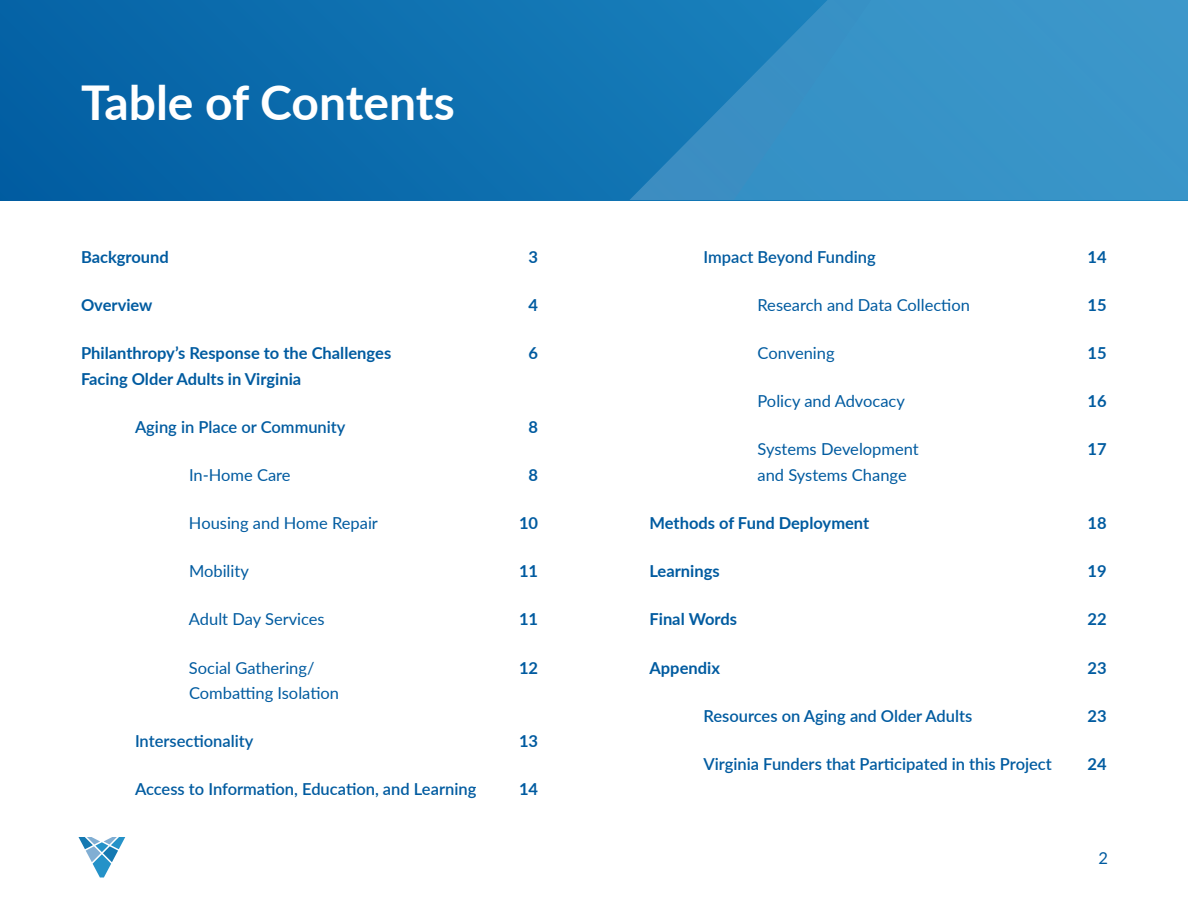
<style>
.page{position:relative;width:1188px;height:918px;background:#fff}
.page>*{position:absolute;margin:0;border:0;box-sizing:border-box;transform-origin:0 0}
.t1{font:700 48px "Lato";color:#fff}
.t2{font:16.5px/25.5px "Lato";color:#005ba0}
.t3{font:600 16.5px "Lato";color:#005ba0}
.t4{font:700 16.5px/25.5px "Lato";color:#005ba0}
</style>
<div class="page">
<div style="left:0;top:0;width:1188px;height:201px;background:#0968aa"></div>
<div style="left:449px;top:0;width:152px;height:187px;background:#1173b2"></div>
<svg style="left:601px;top:0;width:587px;height:200px;background:#318dc3"></svg>
<svg style="left:79px;top:837px;width:46px;height:40px"></svg>
<p class="t1" style="left:81px;top:67px;width:375px">Table of Contents</p>
<p class="t4" style="left:81px;top:243px;width:89px">Background</p>
<p class="t4" style="left:81px;top:291px;width:73px">Overview</p>
<p class="t4" style="left:81px;top:340px;width:312px">Philanthropy’s Response to the Challenges<br>Facing Older Adults in Virginia</p>
<p class="t3" style="left:135px;top:415px;width:212px">Aging in Place or Community</p>
<p class="t2" style="left:189px;top:461px;width:103px">In-Home Care</p>
<p class="t2" style="left:189px;top:510px;width:191px">Housing and Home Repair</p>
<p class="t2" style="left:189px;top:558px;width:61px">Mobility</p>
<p class="t2" style="left:189px;top:606px;width:137px">Adult Day Services</p>
<p class="t2" style="left:189px;top:654px;width:152px">Social Gathering/<br>Combatting Isolation</p>
<p class="t3" style="left:135px;top:729px;width:120px">Intersectionality</p>
<p class="t3" style="left:135px;top:777px;width:343px">Access to Information, Education, and Learning</p>
<p class="t4" style="left:529px;top:243px;width:11px">3</p>
<p class="t4" style="left:529px;top:291px;width:11px">4</p>
<p class="t4" style="left:529px;top:340px;width:11px">6</p>
<p class="t4" style="left:529px;top:413px;width:11px">8</p>
<p class="t4" style="left:529px;top:461px;width:11px">8</p>
<p class="t4" style="left:519px;top:510px;width:21px">10</p>
<p class="t4" style="left:519px;top:558px;width:21px">11</p>
<p class="t4" style="left:519px;top:606px;width:21px">11</p>
<p class="t4" style="left:519px;top:654px;width:21px">12</p>
<p class="t4" style="left:519px;top:728px;width:21px">13</p>
<p class="t4" style="left:519px;top:776px;width:21px">14</p>
<p class="t3" style="left:703px;top:245px;width:174px">Impact Beyond Funding</p>
<p class="t2" style="left:757px;top:291px;width:214px">Research and Data Collection</p>
<p class="t2" style="left:758px;top:340px;width:79px">Convening</p>
<p class="t2" style="left:758px;top:388px;width:149px">Policy and Advocacy</p>
<p class="t2" style="left:757px;top:436px;width:163px">Systems Development and Systems Change</p>
<p class="t4" style="left:650px;top:510px;width:221px">Methods of Fund Deployment</p>
<p class="t4" style="left:650px;top:558px;width:72px">Learnings</p>
<p class="t4" style="left:650px;top:606px;width:89px">Final Words</p>
<p class="t4" style="left:650px;top:654px;width:72px">Appendix</p>
<p class="t3" style="left:703px;top:704px;width:270px">Resources on Aging and Older Adults</p>
<p class="t3" style="left:704px;top:752px;width:350px">Virginia Funders that Participated in this Project</p>
<p class="t4" style="left:1088px;top:243px;width:21px">14</p>
<p class="t4" style="left:1088px;top:291px;width:21px">15</p>
<p class="t4" style="left:1088px;top:340px;width:21px">15</p>
<p class="t4" style="left:1088px;top:388px;width:21px">16</p>
<p class="t4" style="left:1088px;top:436px;width:21px">17</p>
<p class="t4" style="left:1088px;top:510px;width:21px">18</p>
<p class="t4" style="left:1088px;top:558px;width:21px">19</p>
<p class="t4" style="left:1088px;top:606px;width:21px">22</p>
<p class="t4" style="left:1088px;top:654px;width:21px">23</p>
<p class="t4" style="left:1088px;top:702px;width:21px">23</p>
<p class="t4" style="left:1088px;top:750px;width:21px">24</p>
<p class="t2" style="left:1099px;top:844px;width:11px">2</p>
</div>
